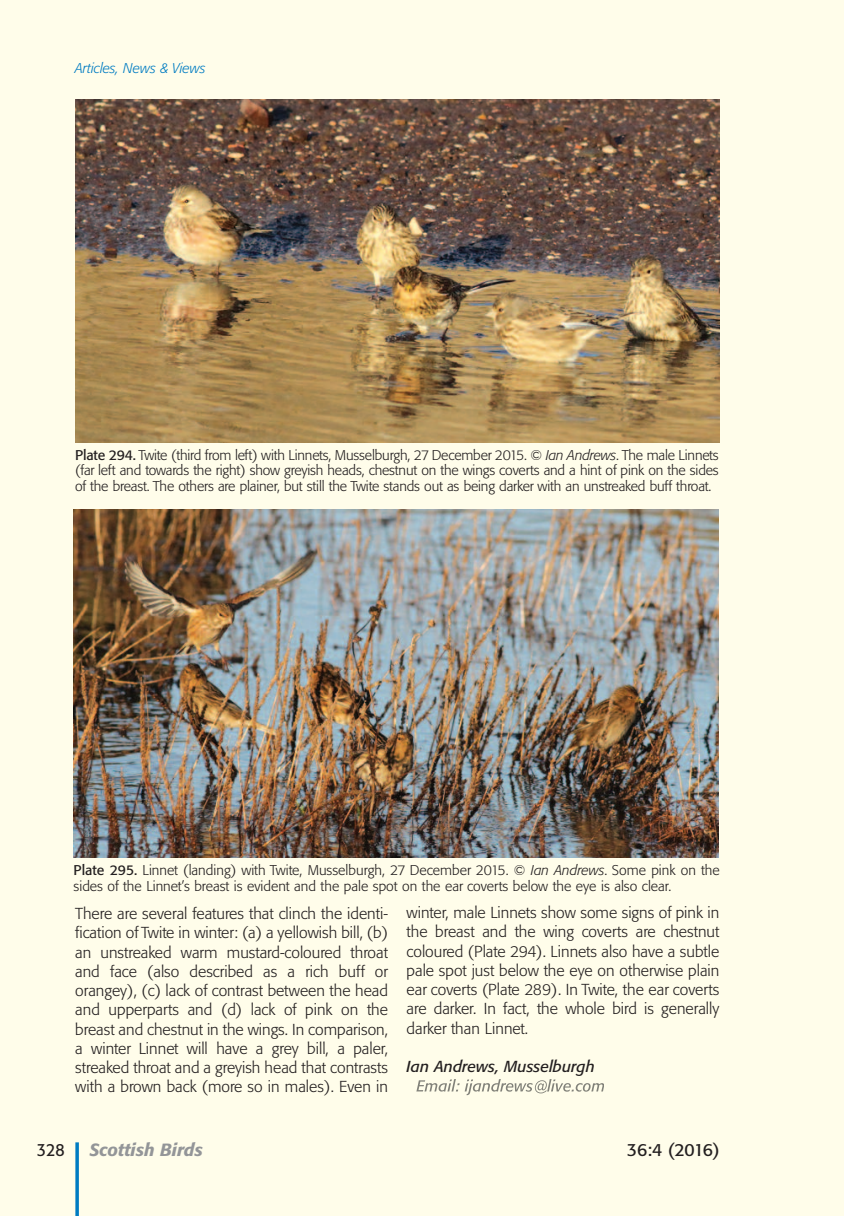
<style>
.page{position:relative;width:844px;height:1216px;background:#fff}
.page>*{position:absolute;margin:0;border:0;box-sizing:border-box;transform-origin:0 0}
.t1{font:italic 500 17.5px "Formata BQ";color:#939598}
.t2{font:17.5px "Formata BQ";color:#231f20}
.t3{font:17.5px "Formata BQ";color:#231f20;scale:.9 1}
.t4{font:300 15.75px/19.2px "Formata BQ";color:#231f20;text-align:justify}
.t5{font:italic 15.75px "Formata BQ";color:#231f20}
.t6{font:300 14px/15.8px "Formata BQ";color:#231f20;text-align:justify}
.t7{font:italic 300 14px "Formata BQ";color:#007cc2}
.s1{font-weight:400}
.s2{font-style:italic}
</style>
<div class="page">
<div style="left:0;top:0;width:843px;height:1215px;background:#fffdea"></div>
<svg style="left:75px;top:1142px;width:4px;height:73px"></svg>
<svg style="left:416px;top:1079px;width:57px;height:16px"></svg>
<img style="left:75px;top:99px;width:643px;height:343px">
<img style="left:74px;top:509px;width:644px;height:348px">
<p class="t7" style="left:75px;top:62px;width:132px">Articles, News &amp; Views</p>
<p class="t6" style="left:75px;top:448px;width:645px"><span class="s1">Plate 294.</span> Twite (third from left) with Linnets, Musselburgh, 27 December 2015. © <span class="s2">Ian Andrews</span>. The male Linnets (far left and towards the right) show greyish heads, chestnut on the wings coverts and a hint of pink on the sides of the breast. The others are plainer, but still the Twite stands out as being darker with an unstreaked buff throat.</p>
<p class="t6" style="left:74px;top:863px;width:647px"><span class="s1">Plate 295.</span> Linnet (landing) with Twite, Musselburgh, 27 December 2015. © <span class="s2">Ian Andrews</span>. Some pink on the sides of the Linnet’s breast is evident and the pale spot on the ear coverts below the eye is also clear.</p>
<p class="t4" style="left:75px;top:905px;width:314px">There are several features that clinch the identi&shy;fication of Twite in winter: (a) a yellowish bill, (b) an unstreaked warm mustard-coloured throat and face (also described as a rich buff or orangey), (c) lack of contrast between the head and upperparts and (d) lack of pink on the breast and chestnut in the wings. In comparison, a winter Linnet will have a grey bill, a paler, streaked throat and a greyish head that contrasts with a brown back (more so in males). Even in</p>
<p class="t4" style="left:406px;top:904px;width:314px">winter, male Linnets show some signs of pink in the breast and the wing coverts are chestnut coloured (Plate 294). Linnets also have a subtle pale spot just below the eye on otherwise plain ear coverts (Plate 289). In Twite, the ear coverts are darker. In fact, the whole bird is generally darker than Linnet.</p>
<p class="t5" style="left:406px;top:1059px;width:190px">Ian Andrews, Musselburgh</p>
<p class="t3" style="left:37px;top:1142px;width:32px">328</p>
<p class="t1" style="left:89px;top:1142px;width:115px">Scottish Birds</p>
<p class="t2" style="left:626px;top:1141px;width:94px">36:4 (2016)</p>
</div>
